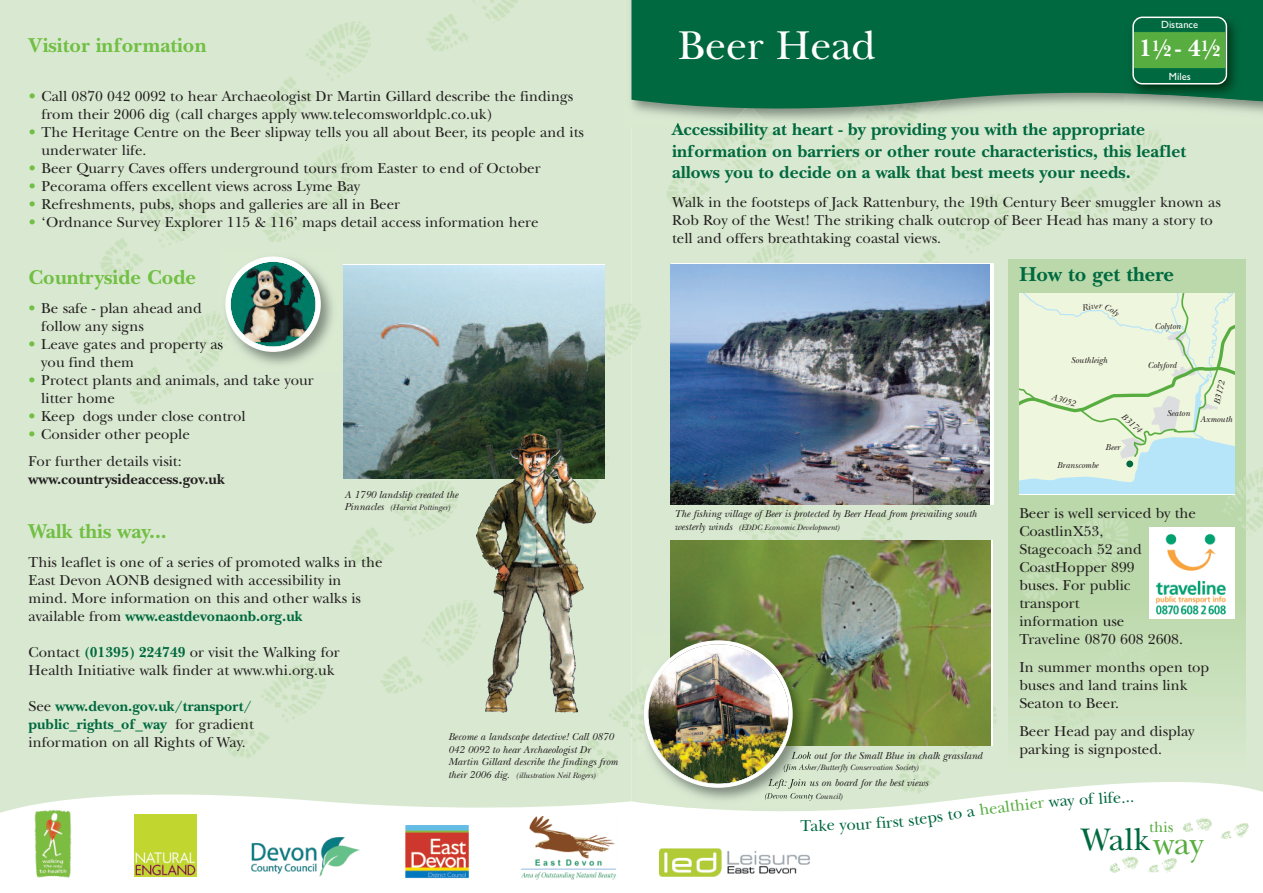
<style>
.page{position:relative;width:1263px;height:893px;background:#fff}
.page>*{position:absolute;margin:0;border:0;box-sizing:border-box;transform-origin:0 0}
.t1{font:42px "New Baskerville";color:#fff}
.t2{font:32.55px "New Baskerville";color:#00693f}
.t3{font:32.55px "New Baskerville";color:#58ad40}
.t4{font:700 24.6px "New Baskerville";color:#fff}
.t5{font:700 21px "New Baskerville";color:#71bf44}
.t6{font:700 21px "New Baskerville";color:#00693f}
.t7{font:700 18px/21.6px "New Baskerville";color:#00693f}
.t8{font:16.5px "New Baskerville";color:#00693f}
.t9{font:16.5px "New Baskerville";color:#58ad40}
.t10{font:15.3px "New Baskerville";color:#58ad40}
.t11{font:15px/18px "New Baskerville";color:#231f20}
.t12{font:700 15px/18px "New Baskerville";color:#00693f}
.t13{font:700 15px "New Baskerville";color:#231f20}
.t14{font:italic 10.5px/12.6px "New Baskerville";color:#231f20}
.t15{font:10.5px "Gill Sans";color:#fff}
.t16{font:italic 9px "New Baskerville";color:#231f20}
.t17{font:italic 8.25px "New Baskerville";color:#231f20}
.s1{color:#71bf44}
.s2{font-weight:700;color:#00693f}
.s3{font-weight:400;color:#231f20}
.s4{font-size:10.5px}
.s5{font-size:15.9px}
</style>
<div class="page">
<svg style="left:631px;top:126px;width:632px;height:686px;background:#dcead4"></svg>
<div style="left:1008px;top:594px;width:238px;height:177px;background:linear-gradient(to bottom,#bfdbaf,#d6e7cd)"></div>
<div style="left:1008px;top:259px;width:238px;height:336px;background:#bad8a9"></div>
<img style="left:814px;top:126px;width:131px;height:64px">
<div style="left:0;top:0;width:631px;height:816px;background:#d9e9d1"></div>
<img style="left:605px;top:288px;width:48px;height:134px">
<img style="left:564px;top:666px;width:73px;height:134px">
<img style="left:216px;top:647px;width:122px;height:134px">
<img style="left:366px;top:588px;width:135px;height:125px">
<img style="left:339px;top:464px;width:131px;height:127px">
<img style="left:498px;top:420px;width:131px;height:130px">
<img style="left:116px;top:302px;width:134px;height:122px">
<img style="left:89px;top:175px;width:130px;height:127px">
<img style="left:248px;top:131px;width:131px;height:130px">
<img style="left:261px;top:6px;width:122px;height:134px">
<img style="left:412px;top:0;width:117px;height:70px">
<img style="left:660px;top:848px;width:149px;height:28px">
<img style="left:887px;top:682px;width:122px;height:130px">
<img style="left:1038px;top:623px;width:134px;height:124px">
<img style="left:1010px;top:516px;width:131px;height:110px">
<img style="left:1169px;top:455px;width:94px;height:129px">
<img style="left:682px;top:229px;width:135px;height:35px">
<img style="left:655px;top:126px;width:130px;height:105px">
<img style="left:900px;top:178px;width:122px;height:135px">
<img style="left:1052px;top:126px;width:134px;height:117px">
<img style="left:687px;top:505px;width:131px;height:35px">
<img style="left:846px;top:505px;width:131px;height:35px">
<img style="left:671px;top:264px;width:319px;height:241px">
<img style="left:671px;top:540px;width:319px;height:205px">
<img style="left:637px;top:633px;width:175px;height:174px">
<img style="left:637px;top:666px;width:7px;height:93px">
<img style="left:671px;top:633px;width:141px;height:112px">
<img style="left:793px;top:752px;width:18px;height:7px">
<img style="left:793px;top:764px;width:19px;height:8px">
<img style="left:768px;top:788px;width:18px;height:1px">
<img style="left:788px;top:779px;width:24px;height:10px">
<img style="left:765px;top:793px;width:41px;height:7px">
<img style="left:644px;top:640px;width:149px;height:148px">
<img style="left:623px;top:0;width:640px;height:126px">
<img style="left:841px;top:119px;width:103px;height:7px">
<img style="left:726px;top:119px;width:44px;height:7px">
<img style="left:1142px;top:119px;width:15px;height:7px">
<img style="left:675px;top:123px;width:79px;height:3px">
<svg style="left:631px;top:0;width:632px;height:119px;background:#207a53"></svg>
<img style="left:343px;top:265px;width:262px;height:213px">
<img style="left:1149px;top:527px;width:85px;height:91px">
<img style="left:1109px;top:856px;width:30px;height:17px">
<img style="left:1147px;top:858px;width:30px;height:15px">
<img style="left:1182px;top:817px;width:30px;height:15px">
<img style="left:1220px;top:823px;width:29px;height:16px">
<img style="left:521px;top:816px;width:95px;height:64px">
<img style="left:1124px;top:100px;width:121px;height:3px">
<img style="left:1124px;top:8px;width:121px;height:92px">
<svg style="left:1132px;top:17px;width:95px;height:68px;background:#3c944b"></svg>
<img style="left:219px;top:250px;width:121px;height:121px">
<img style="left:219px;top:302px;width:31px;height:63px">
<img style="left:274px;top:250px;width:21px;height:6px">
<svg style="left:225px;top:256px;width:96px;height:96px;background:#7b9b8e"></svg>
<img style="left:535px;top:433px;width:25px;height:41px">
<img style="left:405px;top:825px;width:64px;height:54px">
<div style="left:34px;top:809px;width:46px;height:74px;background:#fff"></div>
<img style="left:34px;top:809px;width:37px;height:69px">
<div style="left:135px;top:815px;width:63px;height:64px;background:linear-gradient(to right,#fff,#fff)"></div>
<img style="left:135px;top:815px;width:61px;height:62px">
<img style="left:252px;top:837px;width:108px;height:40px">
<svg style="left:819px;top:803px;width:170px;height:9px"></svg>
<svg style="left:1015px;top:797px;width:73px;height:14px"></svg>
<svg style="left:1019px;top:293px;width:216px;height:201px;background:#dfefdd"></svg>
<h3 class="t5" style="left:29px;top:33px;width:179px">Visitor information</h3>
<p class="t11" style="left:42px;top:87px;width:533px;text-indent:-13px"><span class="s1">•</span> Call 0870 042 0092 to hear Archaeologist Dr Martin Gillard describe the findings from their 2006 dig (call charges apply www.telecomsworldplc.co.uk)</p>
<p class="t11" style="left:42px;top:123px;width:544px;text-indent:-13px"><span class="s1">•</span> The Heritage Centre on the Beer slipway tells you all about Beer, its people and its underwater life.</p>
<p class="t11" style="left:29px;top:159px;width:513px"><span class="s1">•</span> Beer Quarry Caves offers underground tours from Easter to end of October</p>
<p class="t11" style="left:29px;top:177px;width:333px"><span class="s1">•</span> Pecorama offers excellent views across Lyme Bay</p>
<p class="t11" style="left:29px;top:195px;width:373px"><span class="s1">•</span> Refreshments, pubs, shops and galleries are all in Beer</p>
<p class="t11" style="left:29px;top:213px;width:511px"><span class="s1">•</span> ‘Ordnance Survey Explorer 115 &amp; 116’ maps detail access information here</p>
<h3 class="t5" style="left:29px;top:264px;width:169px">Countryside Code</h3>
<p class="t11" style="left:41px;top:299px;width:162px;text-indent:-13px"><span class="s1">•</span> Be safe - plan ahead and follow any signs</p>
<p class="t11" style="left:41px;top:335px;width:183px;text-indent:-13px"><span class="s1">•</span> Leave gates and property as you find them</p>
<p class="t11" style="left:41px;top:371px;width:274px;text-indent:-13px"><span class="s1">•</span> Protect plants and animals, and take your litter home</p>
<p class="t11" style="left:29px;top:407px;width:219px"><span class="s1">•</span> Keep dogs under close control</p>
<p class="t11" style="left:29px;top:421px;width:163px;line-height:26.4px"><span class="s1">•</span> Consider other people<br>For further details visit:</p>
<p class="t13" style="left:29px;top:470px;width:198px">www.countrysideaccess.gov.uk</p>
<h3 class="t5" style="left:29px;top:518px;width:140px">Walk this way...</h3>
<p class="t11" style="left:29px;top:553px;width:355px">This leaflet is one of a series of promoted walks in the East Devon AONB designed with accessibility in mind. More information on this and other walks is available from <span class="s2">www.eastdevonaonb.org.uk</span></p>
<p class="t11" style="left:29px;top:643px;width:313px">Contact <span class="s2">(01395) 224749</span> or visit the Walking for<br>Health Initiative walk finder at www.whi.org.uk</p>
<p class="t12" style="left:29px;top:697px;width:227px"><span class="s3">See</span> www.devon.gov.uk/transport/ public_rights_of_way <span class="s3">for gradient information on all Rights of Way.</span></p>
<p class="t14" style="left:344px;top:488px;width:115px">A 1790 landslip created the</p>
<p class="t17" style="left:344px;top:503px;width:108px"><span class="s4">Pinnacles</span> (Harriet Pottinger)</p>
<p class="t14" style="left:448px;top:730px;width:171px">Become a landscape detective! Call 0870<br>042 0092 to hear Archaeologist Dr<br>Martin Gillard describe the findings from</p>
<p class="t17" style="left:448px;top:770px;width:149px"><span class="s4">their 2006 dig.</span> (illustration Neil Rogers)</p>
<h1 class="t1" style="left:678px;top:20px;width:199px">Beer Head</h1>
<p class="t15" style="left:1161px;top:18px;width:39px">Distance</p>
<h3 class="t4" style="left:1139px;top:33px;width:83px">1 <sup>1</sup>/<span class="s5">2</span> - 4 <sup>1</sup>/<span class="s5">2</span></h3>
<p class="t15" style="left:1169px;top:70px;width:23px">Miles</p>
<p class="t7" style="left:672px;top:118px;width:515px">Accessibility at heart - by providing you with the appropriate information on barriers or other route characteristics, this leaflet allows you to decide on a walk that best meets your needs.</p>
<p class="t11" style="left:672px;top:193px;width:550px">Walk in the footsteps of Jack Rattenbury, the 19th Century Beer smuggler known as<br>Rob Roy of the West! The striking chalk outcrop of Beer Head has many a story to tell and offers breathtaking coastal views.</p>
<h3 class="t6" style="left:1019px;top:262px;width:156px">How to get there</h3>
<p class="t16" style="left:1071px;top:354px;width:38px">Southleigh</p>
<p class="t16" style="left:1054px;top:391px;width:26px;rotate:19deg">A3052</p>
<p class="t16" style="left:1154px;top:321px;width:28px">Colyton</p>
<p class="t16" style="left:1147px;top:359px;width:30px">Colyford</p>
<p class="t16" style="left:1211px;top:403px;width:26px;rotate:-77deg">B3172</p>
<p class="t16" style="left:1167px;top:407px;width:25px">Seaton</p>
<p class="t16" style="left:1126px;top:411px;width:26px;rotate:42deg">B3174</p>
<p class="t16" style="left:1200px;top:413px;width:34px">Axmouth</p>
<p class="t16" style="left:1105px;top:442px;width:16px">Beer</p>
<p class="t14" style="left:674px;top:508px;width:304px">The fishing village of Beer is protected by Beer Head from prevailing south</p>
<p class="t17" style="left:674px;top:522px;width:167px"><span class="s4">westerly winds</span> (EDDC Economic Development)</p>
<p class="t14" style="left:791px;top:749px;width:193px">Look out for the Small Blue in chalk grassland</p>
<p class="t17" style="left:783px;top:762px;width:138px">(Jim Asher/Butterfly Conservation Society)</p>
<p class="t14" style="left:768px;top:776px;width:162px">Left: Join us on board for the best views</p>
<p class="t16" style="left:1057px;top:459px;width:43px">Branscombe</p>
<p class="t11" style="left:1019px;top:504px;width:178px">Beer is well serviced by the<br>CoastlinX53,<br>Stagecoach 52 and<br>CoastHopper 899<br>buses. For public<br>transport<br>information use<br>Traveline 0870 608 2608.</p>
<p class="t11" style="left:1019px;top:658px;width:191px">In summer months open top buses and land trains link<br>Seaton to Beer.</p>
<p class="t11" style="left:1019px;top:722px;width:177px">Beer Head pay and display parking is signposted.</p>
<p class="t8" style="left:801px;top:815px;width:19px">Ta</p>
<p class="t9" style="left:988px;top:798px;width:27px;rotate:-7deg">ealt</p>
<p class="t8" style="left:1088px;top:789px;width:26px;rotate:-3deg">f lif</p>
<p class="t8" style="left:1113px;top:787px;width:23px;rotate:-2deg">e...</p>
<p class="t10" style="left:1149px;top:818px;width:25px">this</p>
<h2 class="t3" style="left:1153px;top:824px;width:52px">way</h2>
<h2 class="t2" style="left:1081px;top:819px;width:71px">Walk</h2>
</div>
